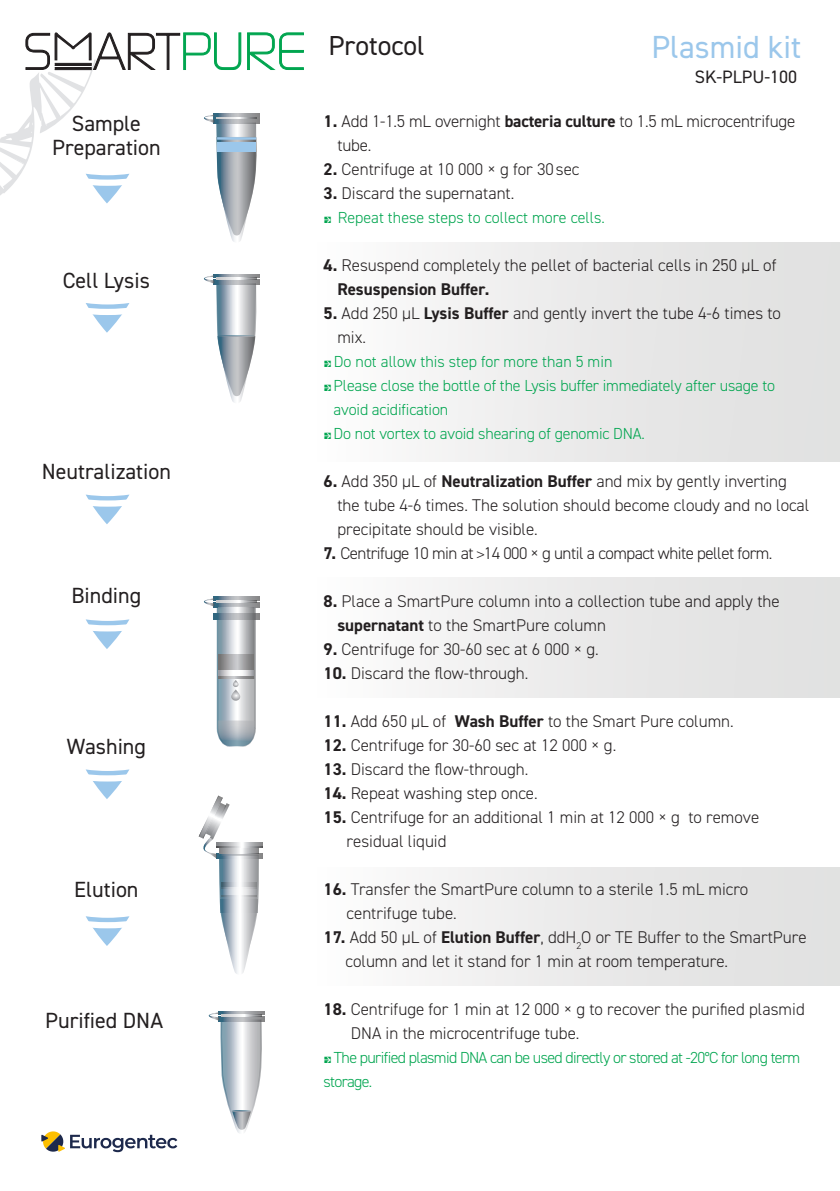
<style>
.page{position:relative;width:840px;height:1191px;background:#fff}
.page>*{position:absolute;margin:0;border:0;box-sizing:border-box;transform-origin:0 0}
.t1{font:32px "DIN2014";color:#9bc7eb}
.t2{font:27.6px "DIN2014";color:#231f20}
.t3{font:22px/24px "DIN2014";color:#231f20;text-align:center}
.t4{font:18px "DIN2014";color:#231f20}
.t5{font:300 17px/24px "DIN2014";color:#231f20}
.t6{font:300 17px "DIN2014";letter-spacing:-.03em;color:#231f20}
.t7{font:300 16px/24px "DIN2014";letter-spacing:-.01em;color:#00a54f}
.t8{font:300 16px/24px "DIN2014";letter-spacing:-.04em;color:#00a54f}
.s1{font-weight:700}
.s2{font-family:"Eureka Arrows Regular 2";font-weight:400}
.s3{font-family:"Univers LT Pro";font-stretch:condensed}
</style>
<div class="page">
<div style="left:0;top:867px;width:839px;height:118px;background:linear-gradient(to right,#fff,#e1e0e0)"></div>
<div style="left:0;top:577px;width:839px;height:120px;background:linear-gradient(to right,#fff,#e1e0e0)"></div>
<div style="left:0;top:243px;width:839px;height:218px;background:linear-gradient(to right,#fff,#e1e1e0)"></div>
<div style="left:214px;top:602px;width:45px;height:5px;background:#8a8a8b"></div>
<svg style="left:214px;top:596px;width:45px;height:5px"></svg>
<div style="left:214px;top:613px;width:45px;height:6px;background:#8a8a8b"></div>
<svg style="left:202px;top:598px;width:54px;height:149px"></svg>
<div style="left:216px;top:853px;width:46px;height:5px;background:#888989"></div>
<div style="left:216px;top:842px;width:46px;height:5px;background:#8d8d8f"></div>
<hr style="left:216px;top:846px;width:46px;height:1px;background:#616263">
<svg style="left:198px;top:795px;width:62px;height:180px"></svg>
<svg style="left:222px;top:888px;width:34px;height:6px"></svg>
<div style="left:219px;top:1016px;width:45px;height:5px;background:#89898a"></div>
<svg style="left:219px;top:1011px;width:45px;height:3px"></svg>
<svg style="left:208px;top:1012px;width:54px;height:121px"></svg>
<svg style="left:86px;top:494px;width:44px;height:30px"></svg>
<svg style="left:71px;top:619px;width:73px;height:53px"></svg>
<svg style="left:86px;top:769px;width:44px;height:30px"></svg>
<svg style="left:71px;top:916px;width:73px;height:53px"></svg>
<svg style="left:0;top:32px;width:304px;height:372px"></svg>
<svg style="left:41px;top:1131px;width:136px;height:21px"></svg>
<p class="t3" style="left:52px;top:111px;width:110px">Sample<br>Preparation</p>
<p class="t3" style="left:63px;top:268px;width:89px">Cell Lysis</p>
<p class="t3" style="left:42px;top:459px;width:131px">Neutralization</p>
<p class="t3" style="left:71px;top:583px;width:71px">Binding</p>
<p class="t3" style="left:67px;top:734px;width:81px">Washing</p>
<p class="t3" style="left:74px;top:877px;width:66px">Elution</p>
<p class="t3" style="left:45px;top:1007px;width:119px">Purified DNA</p>
<p class="t2" style="left:328px;top:29px;width:98px">Protocol</p>
<p class="t1" style="left:651px;top:26px;width:151px">Plasmid kit</p>
<p class="t4" style="left:694px;top:65px;width:104px">SK-PLPU-100</p>
<p class="t5" style="left:337px;top:109px;width:459px;text-indent:-14px"><span class="s1">1.</span> Add 1-1.5 mL overnight <span class="s1">bacteria culture</span> to 1.5 mL microcentrifuge tube.</p>
<p class="t5" style="left:323px;top:157px;width:257px"><span class="s1">2.</span> Centrifuge at 10 000 × g for 30 sec</p>
<p class="t5" style="left:323px;top:181px;width:192px"><span class="s1">3.</span> Discard the supernatant.</p>
<p class="t7" style="left:323px;top:205px;width:283px"><span class="s2">c</span> Repeat these steps to collect more cells.</p>
<p class="t5" style="left:337px;top:253px;width:440px;text-indent:-14px"><span class="s1">4.</span> Resuspend completely the pellet of bacterial cells in 250 µL of<br><span class="s1">Resuspension Buffer.</span></p>
<p class="t5" style="left:337px;top:301px;width:445px;text-indent:-14px"><span class="s1">5.</span> Add 250 µL <span class="s1">Lysis Buffer</span> and gently invert the tube 4-6 times to mix.</p>
<p class="t7" style="left:323px;top:349px;width:290px"><span class="s2">c</span>Do not allow this step for more than 5 min</p>
<p class="t7" style="left:333px;top:373px;width:442px;text-indent:-10px"><span class="s2">c</span> Please close the bottle of the Lysis buffer immediately after usage to avoid acidification</p>
<p class="t7" style="left:323px;top:421px;width:323px"><span class="s2">c</span>Do not vortex to avoid shearing of genomic DNA.</p>
<p class="t5" style="left:337px;top:469px;width:473px;text-indent:-14px"><span class="s1">6.</span> Add 350 µL of <span class="s1">Neutralization Buffer</span> and mix by gently inverting the tube 4-6 times. The solution should become cloudy and no local precipitate should be visible.</p>
<p class="t6" style="left:323px;top:542px;width:450px"><span class="s1">7.</span> Centrifuge 10 min at <span class="s3">&gt;</span>14 000 × g until a compact white pellet form.</p>
<p class="t5" style="left:337px;top:589px;width:443px;text-indent:-14px"><span class="s1">8.</span> Place a SmartPure column into a collection tube and apply the <span class="s1">supernatant</span> to the SmartPure column</p>
<p class="t5" style="left:323px;top:637px;width:276px"><span class="s1">9.</span> Centrifuge for 30-60 sec at 6 000 × g.</p>
<p class="t5" style="left:323px;top:661px;width:206px"><span class="s1">10.</span> Discard the flow-through.</p>
<p class="t5" style="left:323px;top:709px;width:411px"><span class="s1">11.</span> Add 650 µL of <span class="s1">Wash Buffer</span> to the Smart Pure column.</p>
<p class="t5" style="left:323px;top:733px;width:294px"><span class="s1">12.</span> Centrifuge for 30-60 sec at 12 000 × g.</p>
<p class="t5" style="left:323px;top:757px;width:206px"><span class="s1">13.</span> Discard the flow-through.</p>
<p class="t5" style="left:323px;top:781px;width:215px"><span class="s1">14.</span> Repeat washing step once.</p>
<p class="t5" style="left:346px;top:805px;width:414px;text-indent:-23px"><span class="s1">15.</span> Centrifuge for an additional 1 min at 12 000 × g to remove residual liquid</p>
<p class="t5" style="left:346px;top:877px;width:403px;text-indent:-23px"><span class="s1">16.</span> Transfer the SmartPure column to a sterile 1.5 mL micro centrifuge tube.</p>
<p class="t5" style="left:345px;top:925px;width:462px;text-indent:-22px"><span class="s1">17.</span> Add 50 µL of <span class="s1">Elution Buffer</span>, ddH<sub>2</sub>O or TE Buffer to the SmartPure column and let it stand for 1 min at room temperature.</p>
<p class="t5" style="left:350px;top:997px;width:455px;text-indent:-27px"><span class="s1">18.</span> Centrifuge for 1 min at 12 000 × g to recover the purified plasmid<br>DNA in the microcentrifuge tube.</p>
<p class="t8" style="left:323px;top:1045px;width:478px"><span class="s2">c</span> The purified plasmid DNA can be used directly or stored at -20°C for long term storage.</p>
</div>
